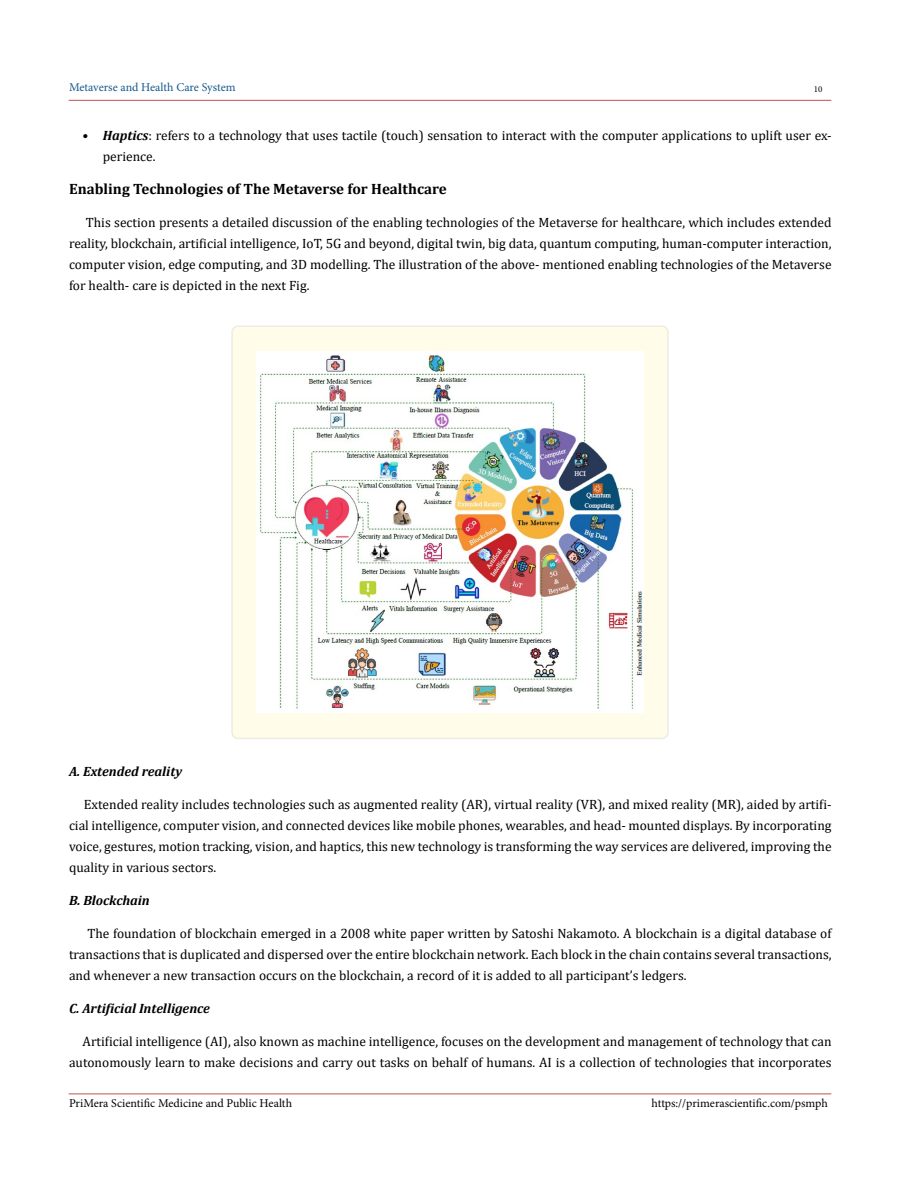
<style>
.page{position:relative;width:900px;height:1188px;background:#fff}
.page>*{position:absolute;margin:0;border:0;box-sizing:border-box;transform-origin:0 0}
.t1{font:700 15px "Cambria";color:#000}
.t2{font:13.5px/21px "Cambria";color:#000;text-align:justify}
.t3{font:italic 700 13.5px "Cambria";color:#000}
.t4{font:12px "Minion Pro";color:#000}
.t5{font:12px "Minion Pro";letter-spacing:-.005em;color:#15588c}
.t6{font:9px "Minion Pro";color:#000}
.s1{font-weight:700;font-style:italic}
</style>
<div class="page">
<hr style="left:69px;top:100px;width:762px;height:1px;background:#c0504d">
<hr style="left:69px;top:1094px;width:762px;height:1px;background:#c0504d">
<div style="left:232px;top:326px;width:436px;height:412px;background:#fffde9;border-radius:6px"></div>
<div style="left:231px;top:326px;width:438px;height:413px;border:2px solid #eeece1;border-radius:6px"></div>
<img style="left:257px;top:351px;width:386px;height:361px">
<p class="t5" style="left:69px;top:79px;width:168px">Metaverse and Health Care System</p>
<p class="t6" style="left:814px;top:83px;width:10px">10</p>
<p class="t2" style="left:103px;top:125px;width:730px;text-indent:-20px">• <span class="s1">Haptics</span>: refers to a technology that uses tactile (touch) sensation to interact with the computer applications to uplift user ex&shy;perience.</p>
<p class="t1" style="left:69px;top:178px;width:379px">Enabling Technologies of The Metaverse for Healthcare</p>
<p class="t2" style="left:69px;top:212px;width:764px;text-indent:17px">This section presents a detailed discussion of the enabling technologies of the Metaverse for healthcare, which includes extended reality, blockchain, artificial intelligence, IoT, 5G and beyond, digital twin, big data, quantum computing, human-computer interaction, computer vision, edge computing, and 3D modelling. The illustration of the above- mentioned enabling technologies of the Metaverse for health- care is depicted in the next Fig.</p>
<p class="t3" style="left:69px;top:762px;width:115px">A. Extended reality</p>
<p class="t2" style="left:69px;top:794px;width:764px;text-indent:15px">Extended reality includes technologies such as augmented reality (AR), virtual reality (VR), and mixed reality (MR), aided by artifi&shy;cial intelligence, computer vision, and connected devices like mobile phones, wearables, and head- mounted displays. By incorporating voice, gestures, motion tracking, vision, and haptics, this new technology is transforming the way services are delivered, improving the quality in various sectors.</p>
<p class="t3" style="left:69px;top:891px;width:82px">B. Blockchain</p>
<p class="t2" style="left:69px;top:923px;width:764px;text-indent:18px">The foundation of blockchain emerged in a 2008 white paper written by Satoshi Nakamoto. A blockchain is a digital database of transactions that is duplicated and dispersed over the entire blockchain network. Each block in the chain contains several transactions, and whenever a new transaction occurs on the blockchain, a record of it is added to all participant’s ledgers.</p>
<p class="t3" style="left:69px;top:999px;width:143px">C. Artificial Intelligence</p>
<p class="t2" style="left:69px;top:1031px;width:764px;text-align:right">Artificial intelligence (AI), also known as machine intelligence, focuses on the development and management of technology that can autonomously learn to make decisions and carry out tasks on behalf of humans. AI is a collection of technologies that incorporates</p>
<p class="t4" style="left:69px;top:1095px;width:225px">PriMera Scientific Medicine and Public Health</p>
<p class="t4" style="left:652px;top:1095px;width:178px">https://primerascientific.com/psmph</p>
</div>
